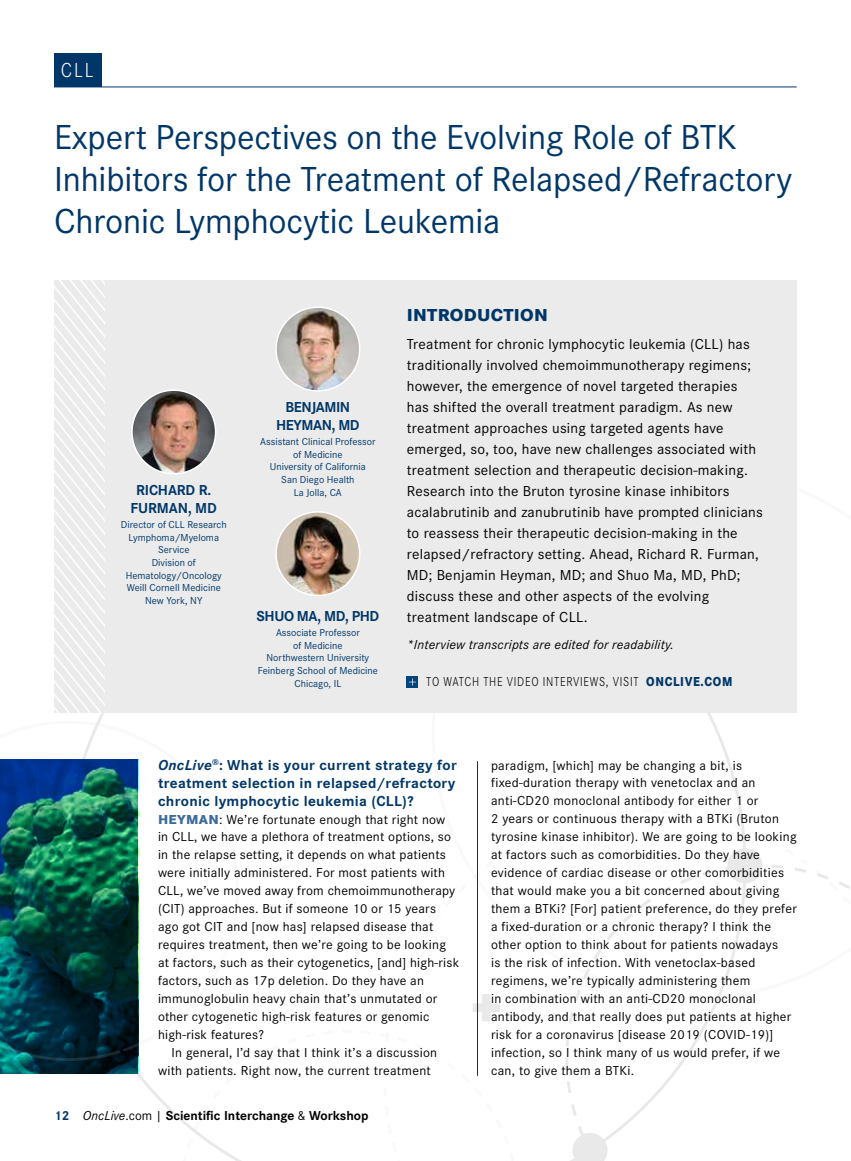
<style>
.page{position:relative;width:851px;height:1161px;background:#fff}
.page>*{position:absolute;margin:0;border:0;box-sizing:border-box;transform-origin:0 0}
.t1{font:36px/42px "Corporate S";letter-spacing:-.005em;color:#003768}
.t2{font:300 21px "Corporate S";color:#fff;scale:.9 1}
.t3{font:800 18px "Corporate S";letter-spacing:.015em;color:#003768}
.t4{font:15px/21px "Corporate S";letter-spacing:.015em;color:#000}
.t5{font:700 15px/18px "Corporate S";letter-spacing:.02em;color:#003768;text-align:justify}
.t6{font:700 15px/18px "Corporate S";letter-spacing:-.03em;color:#003768;text-align:center}
.t7{font:700 15px/18px "Corporate S";letter-spacing:-.01em;color:#003768;text-align:center}
.t8{font:13.5px/18px "Corporate S";letter-spacing:.02em;color:#000}
.t9{font:italic 13.5px "Corporate S";letter-spacing:.015em;color:#000}
.t10{font:700 13.5px "Corporate S";color:#000}
.t11{font:300 13.5px "Corporate S";letter-spacing:.06em;color:#000;scale:.85 1}
.t12{font:10.5px/12.6px "Corporate S";color:#003768;text-align:center}
.s1{font-weight:800;color:#003768}
.s2{font-style:italic}
.s3{font-weight:800;color:#3c6b9c}
.s4{color:#003768}
.s5{font-weight:400;font-style:italic}
.s6{font-weight:400}
</style>
<div class="page">
<hr style="left:54px;top:87px;width:742px;height:1px;background:#003768">
<div style="left:54px;top:53px;width:47px;height:34px;background:#003768"></div>
<svg style="left:82px;top:721px;width:57px;height:340px"></svg>
<svg style="left:95px;top:723px;width:29px;height:36px"></svg>
<svg style="left:178px;top:1115px;width:63px;height:46px"></svg>
<div style="left:727px;top:848px;width:35px;height:35px;background:#e9e9e9;border-radius:50%"></div>
<svg style="left:565px;top:864px;width:285px;height:297px"></svg>
<svg style="left:473px;top:994px;width:27px;height:27px"></svg>
<img style="left:0;top:759px;width:138px;height:315px">
<div style="left:55px;top:280px;width:741px;height:433px;background:#ebebec"></div>
<img style="left:132px;top:390px;width:83px;height:84px;border-radius:41px">
<div style="left:131px;top:389px;width:85px;height:86px;border:2px solid #fff;border-radius:50%"></div>
<img style="left:276px;top:307px;width:84px;height:84px;border-radius:42px">
<div style="left:275px;top:306px;width:85px;height:86px;border:2px solid #fff;border-radius:50%"></div>
<img style="left:276px;top:512px;width:84px;height:83px;border-radius:42px">
<div style="left:275px;top:511px;width:85px;height:85px;border:2px solid #fff;border-radius:50%"></div>
<svg style="left:54px;top:280px;width:50px;height:433px"></svg>
<div style="left:407px;top:676px;width:11px;height:11px;background:#00467d"></div>
<svg style="left:409px;top:679px;width:7px;height:7px"></svg>
<hr style="left:477px;top:761px;width:1px;height:315px;background:#003768">
<h2 class="t2" style="left:61px;top:58px;width:38px">CLL</h2>
<h1 class="t1" style="left:54px;top:116px;width:739px">Expert Perspectives on the Evolving Role of BTK<br>Inhibitors for the Treatment of Relapsed/Refractory<br>Chronic Lymphocytic Leukemia</h1>
<p class="t7" style="left:131px;top:481px;width:88px">RICHARD R.<br>FURMAN, MD</p>
<p class="t12" style="left:121px;top:518px;width:107px">Director of CLL Research<br>Lymphoma/Myeloma<br>Service<br>Division of<br>Hematology/Oncology<br>Weill Cornell Medicine<br>New York, NY</p>
<p class="t6" style="left:276px;top:398px;width:85px">BENJAMIN<br>HEYMAN, MD</p>
<p class="t12" style="left:260px;top:435px;width:117px">Assistant Clinical Professor of Medicine<br>University of California<br>San Diego Health<br>La Jolla, CA</p>
<p class="t6" style="left:256px;top:607px;width:124px">SHUO MA, MD, PHD</p>
<p class="t12" style="left:258px;top:627px;width:122px">Associate Professor<br>of Medicine<br>Northwestern University<br>Feinberg School of Medicine<br>Chicago, IL</p>
<h3 class="t3" style="left:407px;top:304px;width:142px">INTRODUCTION</h3>
<p class="t4" style="left:407px;top:333px;width:357px">Treatment for chronic lymphocytic leukemia (CLL) has traditionally involved chemoimmunotherapy regimens; however, the emergence of novel targeted therapies has shifted the overall treatment paradigm. As new treatment approaches using targeted agents have emerged, so, too, have new challenges associated with treatment selection and therapeutic decision-making.<br>Research into the Bruton tyrosine kinase inhibitors acalabrutinib and zanubrutinib have prompted clinicians to reassess their therapeutic decision-making in the relapsed/refractory setting. Ahead, Richard R. Furman, MD; Benjamin Heyman, MD; and Shuo Ma, MD, PhD; discuss these and other aspects of the evolving treatment landscape of CLL.</p>
<p class="t9" style="left:407px;top:637px;width:269px">*Interview transcripts are edited for readability.</p>
<p class="t11" style="left:426px;top:674px;width:362px">TO WATCH THE VIDEO INTERVIEWS, VISIT <span class="s1">ONCLIVE.COM</span></p>
<p class="t5" style="left:158px;top:756px;width:300px"><span class="s2">OncLive</span><sup>®</sup>: What is your current strategy for treatment selection in relapsed/refractory chronic lymphocytic leukemia (CLL)?</p>
<p class="t8" style="left:158px;top:810px;width:289px"><span class="s3">HEYMAN</span>: We’re fortunate enough that right now</p>
<p class="t8" style="left:158px;top:828px;width:294px">in CLL, we have a plethora of treatment options, so</p>
<p class="t8" style="left:158px;top:846px;width:289px">in the relapse setting, it depends on what patients</p>
<p class="t8" style="left:158px;top:864px;width:288px">were initially administered. For most patients with</p>
<p class="t8" style="left:158px;top:882px;width:299px">CLL, we’ve moved away from chemoimmunotherapy</p>
<p class="t8" style="left:158px;top:900px;width:279px">(CIT) approaches. But if someone 10 or 15 years</p>
<p class="t8" style="left:158px;top:918px;width:277px">ago got CIT and [now has] relapsed disease that</p>
<p class="t8" style="left:158px;top:936px;width:289px">requires treatment, then we’re going to be looking</p>
<p class="t8" style="left:158px;top:954px;width:303px">at factors, such as their cytogenetics, [and] high-risk</p>
<p class="t8" style="left:158px;top:972px;width:267px">factors, such as 17p deletion. Do they have an</p>
<p class="t8" style="left:158px;top:990px;width:281px">immunoglobulin heavy chain that’s unmutated or</p>
<p class="t8" style="left:158px;top:1008px;width:273px">other cytogenetic high-risk features or genomic</p>
<p class="t8" style="left:158px;top:1026px;width:107px">high-risk features?</p>
<p class="t8" style="left:171px;top:1044px;width:267px">In general, I’d say that I think it’s a discussion</p>
<p class="t8" style="left:158px;top:1062px;width:274px">with patients. Right now, the current treatment</p>
<p class="t10" style="left:54px;top:1107px;width:316px"><span class="s4">12</span> <span class="s5">OncLive</span><span class="s6">.com |</span> Scientific Interchange <span class="s6">&amp;</span> Workshop</p>
<p class="t8" style="left:491px;top:756px;width:307px">paradigm, [which] may be changing a bit, is fixed‑duration therapy with venetoclax and an anti-CD20 monoclonal antibody for either 1 or<br>2 years or continuous therapy with a BTKi (Bruton tyrosine kinase inhibitor). We are going to be looking at factors such as comorbidities. Do they have evidence of cardiac disease or other comorbidities that would make you a bit concerned about giving them a BTKi? [For] patient preference, do they prefer a fixed-duration or a chronic therapy? I think the other option to think about for patients nowadays<br>is the risk of infection. With venetoclax‑based regimens, we’re typically administering them<br>in combination with an anti‑CD20 monoclonal antibody, and that really does put patients at higher risk for a coronavirus [disease 2019 (COVID-19)] infection, so I think many of us would prefer, if we can, to give them a BTKi.</p>
</div>
